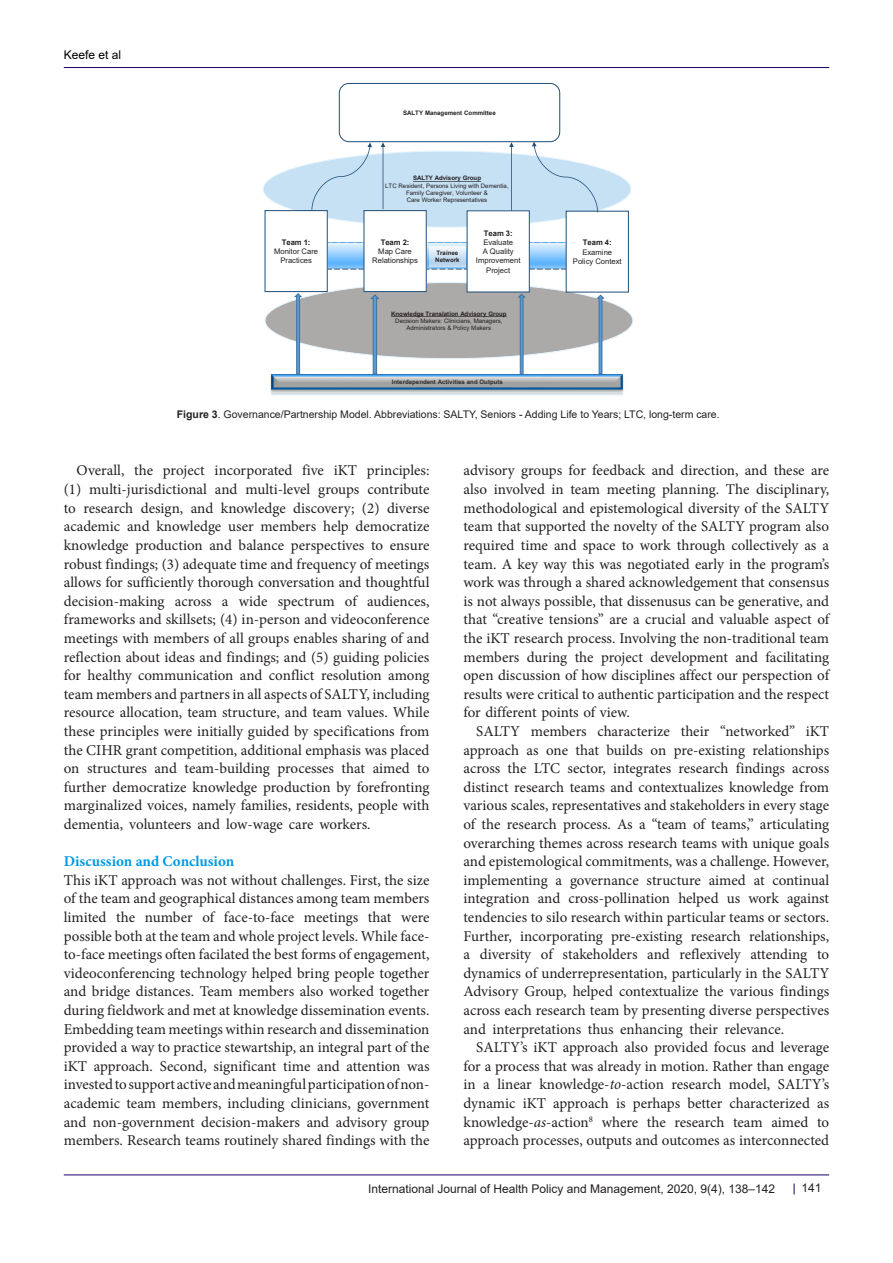
<style>
.page{position:relative;width:893px;height:1263px;background:#fff}
.page>*{position:absolute;margin:0;border:0;box-sizing:border-box;transform-origin:0 0}
.t1{font:15px/18.6px "Minion Pro";letter-spacing:-.005em;color:#231f20;text-align:justify}
.t2{font:700 15px "Minion Pro";color:#0099e5}
.t3{font:12px "Arial";color:#231f20}
.t4{font:12px "Arial";color:#000001}
.t5{font:10.5px "Arial";color:#231f20}
.t6{font:7.65px/9.1px "Arial";color:#231f20;text-align:center}
.t7{font:6.15px/7.4px "Arial";color:#231f20;text-align:center}
.t8{font:700 6.15px/7.4px "Arial";color:#231f20}
.t9{font:700 6.15px "Arial";color:#2e2b2c}
.s1{font-weight:700}
.s2{font-style:italic}
</style>
<div class="page">
<hr style="left:64px;top:67px;width:765px;height:1px;background:#190066">
<hr style="left:64px;top:1175px;width:765px;height:1px;background:#190066">
<img style="left:328px;top:243px;width:238px;height:27px">
<div style="left:265px;top:283px;width:368px;height:76px;background:#aca9a9;border-radius:50%"></div>
<svg style="left:391px;top:316px;width:116px;height:1px"></svg>
<div style="left:263px;top:151px;width:368px;height:76px;background:#c6e0f4;border-radius:50%"></div>
<svg style="left:413px;top:181px;width:68px;height:1px"></svg>
<div style="left:364px;top:211px;width:62px;height:81px;background:#fff"></div>
<div style="left:364px;top:210px;width:63px;height:82px;border:1px solid #1f4e79"></div>
<div style="left:467px;top:211px;width:62px;height:81px;background:#fff"></div>
<div style="left:566px;top:211px;width:62px;height:81px;background:#fff"></div>
<div style="left:566px;top:211px;width:63px;height:81px;border:1px solid #1f4e79"></div>
<div style="left:265px;top:211px;width:62px;height:81px;background:#fff"></div>
<div style="left:265px;top:210px;width:63px;height:82px;border:1px solid #1f4e79"></div>
<img style="left:270px;top:374px;width:354px;height:22px">
<svg style="left:370px;top:294px;width:10px;height:81px"></svg>
<svg style="left:294px;top:293px;width:9px;height:82px"></svg>
<svg style="left:518px;top:293px;width:8px;height:82px"></svg>
<svg style="left:597px;top:294px;width:8px;height:80px"></svg>
<div style="left:339px;top:83px;width:221px;height:59px;background:#fff;border:1px solid #1f4e79;border-radius:10px"></div>
<svg style="left:311px;top:142px;width:61px;height:69px"></svg>
<svg style="left:381px;top:142px;width:4px;height:67px"></svg>
<svg style="left:509px;top:142px;width:5px;height:69px"></svg>
<svg style="left:532px;top:142px;width:66px;height:70px"></svg>
<div style="left:429px;top:246px;width:37px;height:20px;background:linear-gradient(to bottom,#f4f8fc,#b1cfeb)"></div>
<p class="t4" style="left:64px;top:46px;width:59px">Keefe et al</p>
<p class="t6" style="left:274px;top:237px;width:46px"><span class="s1">Team 1:<br></span>Monitor Care<br>Practices</p>
<p class="t8" style="left:403px;top:109px;width:94px">SALTY Management Committee</p>
<p class="t7" style="left:385px;top:175px;width:125px"><span class="s1">SALTY Advisory Group<br></span>LTC Resident, Persons Living with Dementia,<br>Family Caregiver, Volunteer &amp;<br>Care Worker Representatives</p>
<p class="t6" style="left:372px;top:237px;width:47px"><span class="s1">Team 2:<br></span>Map Care<br>Relationships</p>
<p class="t6" style="left:476px;top:229px;width:46px"><span class="s1">Team 3:<br></span>Evaluate<br>A Quality<br>Improvement<br>Project</p>
<p class="t6" style="left:573px;top:238px;width:50px"><span class="s1">Team 4:<br></span>Examine<br>Policy Context</p>
<p class="t8" style="left:435px;top:249px;width:26px">Trainee<br>Network</p>
<p class="t7" style="left:391px;top:310px;width:117px"><span class="s1">Knowledge Translation Advisory Group<br></span>Decision Makers: Clinicians, Managers,<br>Administrators &amp; Policy Makers</p>
<p class="t9" style="left:392px;top:378px;width:112px">Interdependent Activities and Outputs</p>
<p class="t5" style="left:177px;top:407px;width:544px"><span class="s1">Figure 3</span>. Governance/Partnership Model. Abbreviations: SALTY, Seniors - Adding Life to Years; LTC, long-term care.</p>
<p class="t1" style="left:64px;top:461px;width:367px;text-indent:13px">Overall, the project incorporated five iKT principles: (1) multi-jurisdictional and multi-level groups contribute to research design, and knowledge discovery; (2) diverse academic and knowledge user members help democratize knowledge production and balance perspectives to ensure robust findings; (3) adequate time and frequency of meetings allows for sufficiently thorough conversation and thoughtful decision-making across a wide spectrum of audiences, frameworks and skillsets; (4) in-person and videoconference meetings with members of all groups enables sharing of and reflection about ideas and findings; and (5) guiding policies for healthy communication and conflict resolution among team members and partners in all aspects of SALTY, including resource allocation, team structure, and team values. While these principles were initially guided by specifications from the CIHR grant competition, additional emphasis was placed on structures and team-building processes that aimed to further democratize knowledge production by forefronting marginalized voices, namely families, residents, people with dementia, volunteers and low-wage care workers.</p>
<p class="t2" style="left:64px;top:851px;width:172px">Discussion and Conclusion</p>
<p class="t1" style="left:64px;top:871px;width:367px">This iKT approach was not without challenges. First, the size of the team and geographical distances among team members limited the number of face-to-face meetings that were possible both at the team and whole project levels. While face&shy;to-face meetings often facilated the best forms of engagement, videoconferencing technology helped bring people together and bridge distances. Team members also worked together during fieldwork and met at knowledge dissemination events.<br>Embedding team meetings within research and dissemination provided a way to practice stewartship, an integral part of the iKT approach. Second, significant time and attention was invested to support active and meaningful participation of non&shy;academic team members, including clinicians, government and non-government decision-makers and advisory group members. Research teams routinely shared findings with the</p>
<p class="t1" style="left:463px;top:461px;width:367px">advisory groups for feedback and direction, and these are also involved in team meeting planning. The disciplinary, methodological and epistemological diversity of the SALTY team that supported the novelty of the SALTY program also required time and space to work through collectively as a team. A key way this was negotiated early in the program’s work was through a shared acknowledgement that consensus is not always possible, that dissenusus can be generative, and that “creative tensions” are a crucial and valuable aspect of the iKT research process. Involving the non-traditional team members during the project development and facilitating open discussion of how disciplines affect our perspection of results were critical to authentic participation and the respect for different points of view.</p>
<p class="t1" style="left:463px;top:722px;width:367px;text-indent:13px">SALTY members characterize their “networked” iKT approach as one that builds on pre-existing relationships across the LTC sector, integrates research findings across distinct research teams and contextualizes knowledge from various scales, representatives and stakeholders in every stage of the research process. As a “team of teams,” articulating overarching themes across research teams with unique goals and epistemological commitments, was a challenge. However, implementing a governance structure aimed at continual integration and cross-pollination helped us work against tendencies to silo research within particular teams or sectors.<br>Further, incorporating pre-existing research relationships, a diversity of stakeholders and reflexively attending to dynamics of underrepresentation, particularly in the SALTY Advisory Group, helped contextualize the various findings across each research team by presenting diverse perspectives and interpretations thus enhancing their relevance.</p>
<p class="t1" style="left:463px;top:1038px;width:367px;text-indent:13px">SALTY’s iKT approach also provided focus and leverage for a process that was already in motion. Rather than engage in a linear knowledge-<span class="s2">to</span>-action research model, SALTY’s dynamic iKT approach is perhaps better characterized as knowledge-<span class="s2">as</span>-action<sup>8</sup> where the research team aimed to approach processes, outputs and outcomes as interconnected</p>
<p class="t3" style="left:368px;top:1180px;width:408px">International Journal of Health Policy and Management, 2020, 9(4), 138–142</p>
<p class="t3" style="left:801px;top:1180px;width:22px">141</p>
</div>
